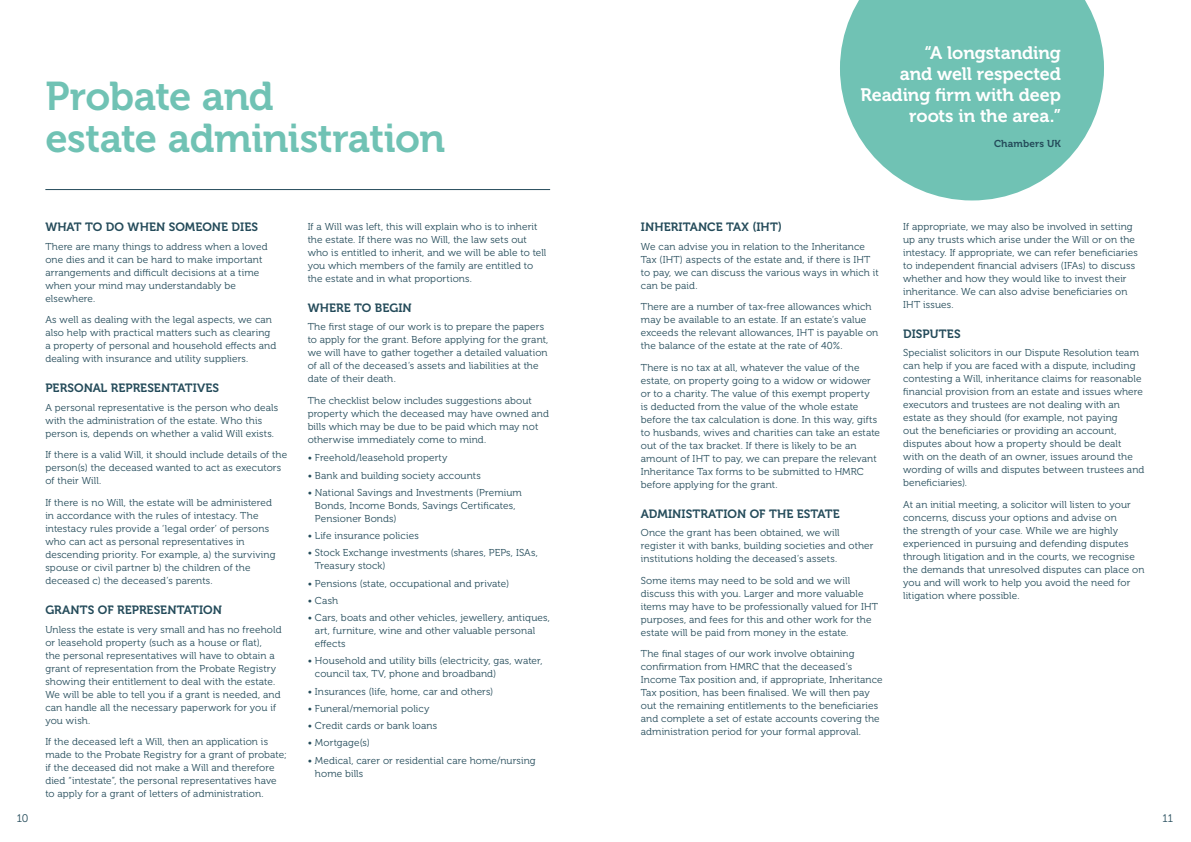
<style>
.page{position:relative;width:1191px;height:842px;background:#fff}
.page>*{position:absolute;margin:0;border:0;box-sizing:border-box;transform-origin:0 0}
.t1{font:40px/42px "Museo 700";letter-spacing:-.015em;color:#70c2b4}
.t2{font:18px/21px "Museo 700";letter-spacing:-.005em;color:#fff;text-align:right}
.t3{font:12px "Museo 700";letter-spacing:.005em;color:#244b5a}
.t4{font:11px "Museo 300";color:#244b5a}
.t5{font:10px/13px "Museo 300";letter-spacing:.01em;color:#244b5a}
.t6{font:10px "Museo 700";letter-spacing:.015em;color:#244b5a}
</style>
<div class="page">
<hr style="left:45px;top:189px;width:505px;height:1px;background:#244b5a">
<svg style="left:840px;top:0;width:264px;height:200px;fill:#70c2b4"></svg>
<h1 class="t1" style="left:45px;top:76px;width:401px">Probate and<br>estate administration</h1>
<p class="t3" style="left:45px;top:220px;width:214px">WHAT TO DO WHEN SOMEONE DIES</p>
<p class="t5" style="left:45px;top:240px;width:224px">There are many things to address when a loved one dies and it can be hard to make important arrangements and difficult decisions at a time when your mind may understandably be elsewhere.</p>
<p class="t5" style="left:45px;top:313px;width:232px">As well as dealing with the legal aspects, we can also help with practical matters such as clearing a property of personal and household effects and dealing with insurance and utility suppliers.</p>
<p class="t3" style="left:45px;top:381px;width:175px">PERSONAL REPRESENTATIVES</p>
<p class="t5" style="left:45px;top:401px;width:234px">A personal representative is the person who deals with the administration of the estate. Who this person is, depends on whether a valid Will exists.</p>
<p class="t5" style="left:45px;top:449px;width:243px">If there is a valid Will, it should include details of the person(s) the deceased wanted to act as executors of their Will.</p>
<p class="t5" style="left:45px;top:496px;width:232px">If there is no Will, the estate will be administered in accordance with the rules of intestacy. The intestacy rules provide a ‘legal order’ of persons who can act as personal representatives in descending priority. For example, a) the surviving spouse or civil partner b) the children of the deceased c) the deceased’s parents.</p>
<p class="t3" style="left:45px;top:603px;width:178px">GRANTS OF REPRESENTATION</p>
<p class="t5" style="left:45px;top:623px;width:238px">Unless the estate is very small and has no freehold or leasehold property (such as a house or flat),<br>the personal representatives will have to obtain a grant of representation from the Probate Registry showing their entitlement to deal with the estate.<br>We will be able to tell you if a grant is needed, and can handle all the necessary paperwork for you if you wish.</p>
<p class="t5" style="left:45px;top:735px;width:243px">If the deceased left a Will, then an application is made to the Probate Registry for a grant of probate; if the deceased did not make a Will and therefore died “intestate”, the personal representatives have to apply for a grant of letters of administration.</p>
<p class="t5" style="left:308px;top:220px;width:240px">If a Will was left, this will explain who is to inherit the estate. If there was no Will, the law sets out who is entitled to inherit, and we will be able to tell you which members of the family are entitled to the estate and in what proportions.</p>
<p class="t3" style="left:308px;top:301px;width:106px">WHERE TO BEGIN</p>
<p class="t5" style="left:308px;top:320px;width:242px">The first stage of our work is to prepare the papers to apply for the grant. Before applying for the grant, we will have to gather together a detailed valuation of all of the deceased’s assets and liabilities at the date of their death.</p>
<p class="t5" style="left:308px;top:394px;width:243px">The checklist below includes suggestions about property which the deceased may have owned and bills which may be due to be paid which may not otherwise immediately come to mind.</p>
<p class="t5" style="left:308px;top:452px;width:141px">• Freehold/leasehold property</p>
<p class="t5" style="left:308px;top:469px;width:175px">• Bank and building society accounts</p>
<p class="t5" style="left:315px;top:486px;width:208px;text-indent:-7px">• National Savings and Investments (Premium<br>Bonds, Income Bonds, Savings Certificates,<br>Pensioner Bonds)</p>
<p class="t5" style="left:308px;top:529px;width:113px">• Life insurance policies</p>
<p class="t5" style="left:315px;top:547px;width:224px;text-indent:-7px">• Stock Exchange investments (shares, PEPs, ISAs,<br>Treasury stock)</p>
<p class="t5" style="left:308px;top:577px;width:203px">• Pensions (state, occupational and private)</p>
<p class="t5" style="left:308px;top:594px;width:32px">• Cash</p>
<p class="t5" style="left:315px;top:611px;width:236px;text-indent:-7px">• Cars, boats and other vehicles, jewellery, antiques, art, furniture, wine and other valuable personal effects</p>
<p class="t5" style="left:315px;top:655px;width:229px;text-indent:-7px">• Household and utility bills (electricity, gas, water, council tax, TV, phone and broadband)</p>
<p class="t5" style="left:308px;top:685px;width:187px">• Insurances (life, home, car and others)</p>
<p class="t5" style="left:308px;top:702px;width:123px">• Funeral/memorial policy</p>
<p class="t5" style="left:308px;top:719px;width:131px">• Credit cards or bank loans</p>
<p class="t5" style="left:308px;top:737px;width:64px">• Mortgage(s)</p>
<p class="t5" style="left:315px;top:754px;width:222px;text-indent:-7px">• Medical, carer or residential care home/nursing home bills</p>
<h2 class="t2" style="left:860px;top:42px;width:202px">“A longstanding<br>and well respected<br>Reading firm with deep roots in the area.”</h2>
<p class="t6" style="left:994px;top:138px;width:68px">Chambers UK</p>
<p class="t3" style="left:641px;top:220px;width:143px">INHERITANCE TAX (IHT)</p>
<p class="t5" style="left:641px;top:240px;width:239px">We can advise you in relation to the Inheritance Tax (IHT) aspects of the estate and, if there is IHT to pay, we can discuss the various ways in which it can be paid.</p>
<p class="t5" style="left:641px;top:300px;width:239px">There are a number of tax-free allowances which may be available to an estate. If an estate’s value exceeds the relevant allowances, IHT is payable on the balance of the estate at the rate of 40%.</p>
<p class="t5" style="left:641px;top:361px;width:241px">There is no tax at all, whatever the value of the estate, on property going to a widow or widower or to a charity. The value of this exempt property<br>is deducted from the value of the whole estate before the tax calculation is done. In this way, gifts to husbands, wives and charities can take an estate out of the tax bracket. If there is likely to be an amount of IHT to pay, we can prepare the relevant Inheritance Tax forms to be submitted to HMRC before applying for the grant.</p>
<p class="t3" style="left:641px;top:507px;width:200px">ADMINISTRATION OF THE ESTATE</p>
<p class="t5" style="left:641px;top:527px;width:234px">Once the grant has been obtained, we will register it with banks, building societies and other institutions holding the deceased’s assets.</p>
<p class="t5" style="left:641px;top:574px;width:239px">Some items may need to be sold and we will discuss this with you. Larger and more valuable items may have to be professionally valued for IHT purposes, and fees for this and other work for the estate will be paid from money in the estate.</p>
<p class="t5" style="left:641px;top:648px;width:243px">The final stages of our work involve obtaining confirmation from HMRC that the deceased’s Income Tax position and, if appropriate, Inheritance Tax position, has been finalised. We will then pay out the remaining entitlements to the beneficiaries and complete a set of estate accounts covering the administration period for your formal approval.</p>
<p class="t5" style="left:903px;top:220px;width:236px">If appropriate, we may also be involved in setting up any trusts which arise under the Will or on the intestacy. If appropriate, we can refer beneficiaries to independent financial advisers (IFAs) to discuss whether and how they would like to invest their inheritance. We can also advise beneficiaries on IHT issues.</p>
<p class="t3" style="left:903px;top:327px;width:59px">DISPUTES</p>
<p class="t5" style="left:903px;top:346px;width:243px">Specialist solicitors in our Dispute Resolution team can help if you are faced with a dispute, including contesting a Will, inheritance claims for reasonable financial provision from an estate and issues where executors and trustees are not dealing with an estate as they should (for example, not paying<br>out the beneficiaries or providing an account, disputes about how a property should be dealt with on the death of an owner, issues around the wording of wills and disputes between trustees and beneficiaries).</p>
<p class="t5" style="left:903px;top:498px;width:243px">At an initial meeting, a solicitor will listen to your concerns, discuss your options and advise on<br>the strength of your case. While we are highly experienced in pursuing and defending disputes through litigation and in the courts, we recognise the demands that unresolved disputes can place on you and will work to help you avoid the need for litigation where possible.</p>
<p class="t4" style="left:17px;top:812px;width:13px">10</p>
<p class="t4" style="left:1162px;top:812px;width:12px">11</p>
</div>
